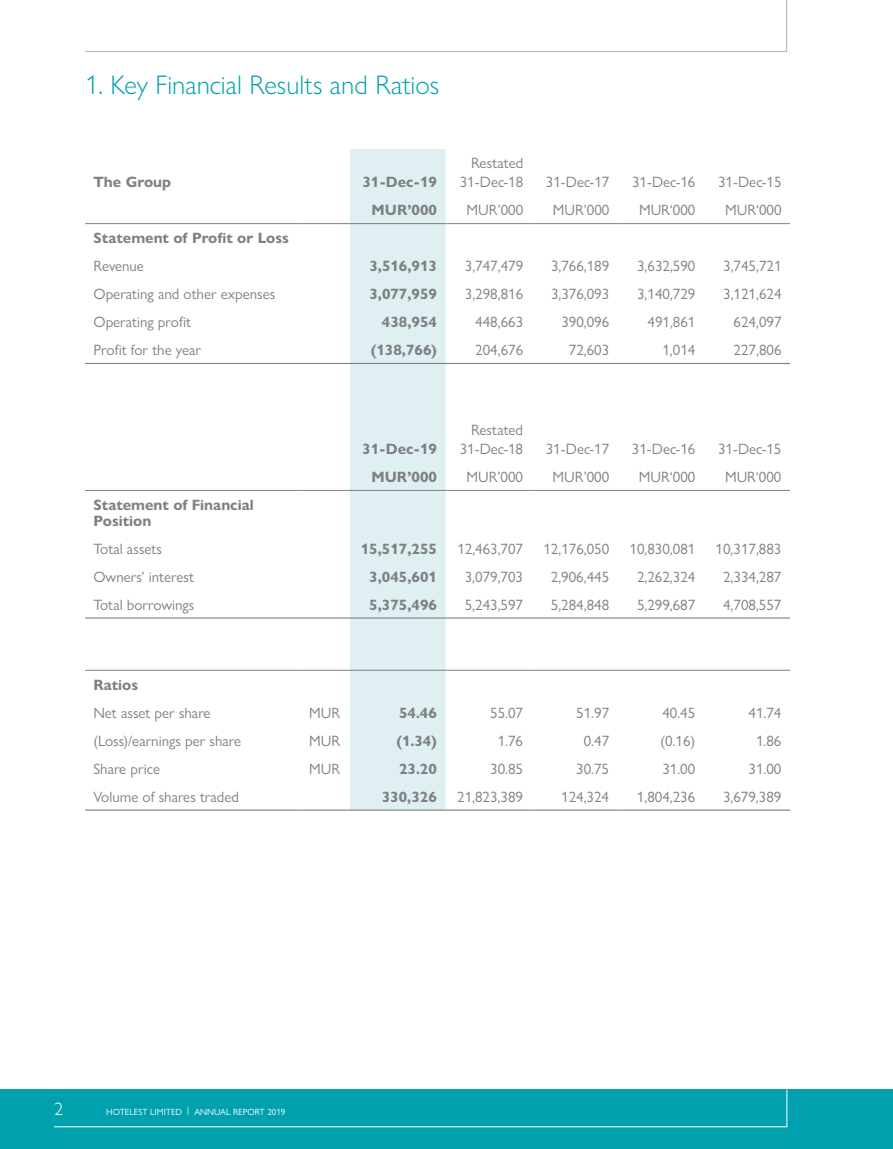
<style>
.page{position:relative;width:893px;height:1149px;background:#fff}
.page>*{position:absolute;margin:0;border:0;box-sizing:border-box;transform-origin:0 0}
.t1{font:300 27px "Gill Sans Nova";color:#00a0af}
.t2{font:300 18px "Gill Sans Nova";color:#fff}
.t3{font:15px/18.8px "Gill Sans Nova";color:#7e8083;text-align:right}
.t4{font:700 15px/15.8px "Gill Sans Nova";color:#7e8083}
.t5{font:9px "Gill Sans Nova";color:#fff}
</style>
<div class="page">
<div style="left:0;top:1089px;width:893px;height:59px;background:#00a0af"></div>
<hr style="left:54px;top:1125px;width:733px;height:1px;background:#fff">
<hr style="left:786px;top:1089px;width:1px;height:37px;background:#fff">
<hr style="left:85px;top:51px;width:702px;height:1px;background:#aeb0b3">
<hr style="left:786px;top:0;width:1px;height:52px;background:#aeb0b3">
<div style="left:350px;top:149px;width:96px;height:660px;background:#e0f0f2"></div>
<hr style="left:85px;top:223px;width:215px;height:1px;background:#7e8083">
<hr style="left:300px;top:223px;width:50px;height:1px;background:#7e8083">
<hr style="left:350px;top:223px;width:96px;height:1px;background:#7e8083">
<hr style="left:446px;top:223px;width:86px;height:1px;background:#7e8083">
<hr style="left:532px;top:223px;width:86px;height:1px;background:#7e8083">
<hr style="left:618px;top:223px;width:86px;height:1px;background:#7e8083">
<hr style="left:704px;top:223px;width:86px;height:1px;background:#7e8083">
<hr style="left:85px;top:363px;width:215px;height:1px;background:#7e8083">
<hr style="left:300px;top:363px;width:50px;height:1px;background:#7e8083">
<hr style="left:350px;top:363px;width:96px;height:1px;background:#7e8083">
<hr style="left:446px;top:363px;width:86px;height:1px;background:#7e8083">
<hr style="left:532px;top:363px;width:86px;height:1px;background:#7e8083">
<hr style="left:618px;top:363px;width:86px;height:1px;background:#7e8083">
<hr style="left:704px;top:363px;width:86px;height:1px;background:#7e8083">
<hr style="left:85px;top:490px;width:215px;height:1px;background:#7e8083">
<hr style="left:300px;top:490px;width:50px;height:1px;background:#7e8083">
<hr style="left:350px;top:490px;width:96px;height:1px;background:#7e8083">
<hr style="left:446px;top:490px;width:86px;height:1px;background:#7e8083">
<hr style="left:532px;top:490px;width:86px;height:1px;background:#7e8083">
<hr style="left:618px;top:490px;width:86px;height:1px;background:#7e8083">
<hr style="left:704px;top:490px;width:86px;height:1px;background:#7e8083">
<hr style="left:85px;top:617px;width:215px;height:1px;background:#7e8083">
<hr style="left:300px;top:617px;width:50px;height:1px;background:#7e8083">
<hr style="left:350px;top:617px;width:96px;height:1px;background:#7e8083">
<hr style="left:446px;top:617px;width:86px;height:1px;background:#7e8083">
<hr style="left:532px;top:617px;width:86px;height:1px;background:#7e8083">
<hr style="left:618px;top:617px;width:86px;height:1px;background:#7e8083">
<hr style="left:704px;top:617px;width:86px;height:1px;background:#7e8083">
<hr style="left:85px;top:669px;width:215px;height:1px;background:#7e8083">
<hr style="left:300px;top:669px;width:50px;height:1px;background:#7e8083">
<hr style="left:350px;top:669px;width:96px;height:1px;background:#7e8083">
<hr style="left:446px;top:669px;width:86px;height:1px;background:#7e8083">
<hr style="left:532px;top:669px;width:86px;height:1px;background:#7e8083">
<hr style="left:618px;top:669px;width:86px;height:1px;background:#7e8083">
<hr style="left:704px;top:669px;width:86px;height:1px;background:#7e8083">
<hr style="left:85px;top:809px;width:215px;height:1px;background:#7e8083">
<hr style="left:300px;top:809px;width:50px;height:1px;background:#7e8083">
<hr style="left:350px;top:809px;width:96px;height:1px;background:#7e8083">
<hr style="left:446px;top:809px;width:86px;height:1px;background:#7e8083">
<hr style="left:532px;top:809px;width:86px;height:1px;background:#7e8083">
<hr style="left:618px;top:809px;width:86px;height:1px;background:#7e8083">
<hr style="left:704px;top:809px;width:86px;height:1px;background:#7e8083">
<h1 class="t1" style="left:85px;top:69px;width:356px">1. Key Financial Results and Ratios</h1>
<p class="t4" style="left:94px;top:174px;width:79px">The Group</p>
<p class="t4" style="left:362px;top:174px;width:76px">31-Dec-19</p>
<p class="t3" style="left:460px;top:154px;width:65px">Restated<br>31-Dec-18</p>
<p class="t3" style="left:546px;top:172px;width:65px">31-Dec-17</p>
<p class="t3" style="left:632px;top:172px;width:65px">31-Dec-16</p>
<p class="t3" style="left:718px;top:172px;width:65px">31-Dec-15</p>
<p class="t4" style="left:372px;top:202px;width:67px">MUR’000</p>
<p class="t3" style="left:467px;top:200px;width:58px">MUR’000</p>
<p class="t3" style="left:553px;top:200px;width:58px">MUR’000</p>
<p class="t3" style="left:639px;top:200px;width:58px">MUR‘000</p>
<p class="t3" style="left:725px;top:200px;width:58px">MUR‘000</p>
<p class="t4" style="left:94px;top:230px;width:197px">Statement of Profit or Loss</p>
<p class="t3" style="left:94px;top:256px;width:52px">Revenue</p>
<p class="t4" style="left:369px;top:258px;width:69px">3,516,913</p>
<p class="t3" style="left:465px;top:256px;width:60px">3,747,479</p>
<p class="t3" style="left:551px;top:256px;width:60px">3,766,189</p>
<p class="t3" style="left:637px;top:256px;width:60px">3,632,590</p>
<p class="t3" style="left:723px;top:256px;width:60px">3,745,721</p>
<p class="t3" style="left:93px;top:284px;width:183px">Operating and other expenses</p>
<p class="t4" style="left:369px;top:286px;width:69px">3,077,959</p>
<p class="t3" style="left:465px;top:284px;width:60px">3,298,816</p>
<p class="t3" style="left:551px;top:284px;width:60px">3,376,093</p>
<p class="t3" style="left:637px;top:284px;width:60px">3,140,729</p>
<p class="t3" style="left:723px;top:284px;width:60px">3,121,624</p>
<p class="t3" style="left:93px;top:312px;width:99px">Operating profit</p>
<p class="t4" style="left:382px;top:314px;width:57px">438,954</p>
<p class="t3" style="left:475px;top:312px;width:49px">448,663</p>
<p class="t3" style="left:561px;top:312px;width:49px">390,096</p>
<p class="t3" style="left:647px;top:312px;width:49px">491,861</p>
<p class="t3" style="left:734px;top:312px;width:49px">624,097</p>
<p class="t3" style="left:93px;top:340px;width:109px">Profit for the year</p>
<p class="t4" style="left:371px;top:342px;width:68px">(138,766)</p>
<p class="t3" style="left:475px;top:340px;width:49px">204,676</p>
<p class="t3" style="left:569px;top:340px;width:42px">72,603</p>
<p class="t3" style="left:662px;top:340px;width:34px">1,014</p>
<p class="t3" style="left:734px;top:340px;width:49px">227,806</p>
<p class="t4" style="left:362px;top:441px;width:76px">31-Dec-19</p>
<p class="t3" style="left:460px;top:420px;width:65px">Restated<br>31-Dec-18</p>
<p class="t3" style="left:546px;top:439px;width:65px">31-Dec-17</p>
<p class="t3" style="left:632px;top:439px;width:65px">31-Dec-16</p>
<p class="t3" style="left:718px;top:439px;width:65px">31-Dec-15</p>
<p class="t4" style="left:372px;top:469px;width:67px">MUR’000</p>
<p class="t3" style="left:467px;top:467px;width:58px">MUR’000</p>
<p class="t3" style="left:553px;top:467px;width:58px">MUR’000</p>
<p class="t3" style="left:639px;top:467px;width:58px">MUR‘000</p>
<p class="t3" style="left:725px;top:467px;width:58px">MUR‘000</p>
<p class="t4" style="left:93px;top:496px;width:162px">Statement of Financial<br>Position</p>
<p class="t3" style="left:93px;top:539px;width:70px">Total assets</p>
<p class="t4" style="left:361px;top:540px;width:78px">15,517,255</p>
<p class="t3" style="left:457px;top:539px;width:67px">12,463,707</p>
<p class="t3" style="left:543px;top:539px;width:67px">12,176,050</p>
<p class="t3" style="left:629px;top:539px;width:67px">10,830,081</p>
<p class="t3" style="left:716px;top:539px;width:67px">10,317,883</p>
<p class="t3" style="left:93px;top:566px;width:102px">Owners’ interest</p>
<p class="t4" style="left:369px;top:568px;width:69px">3,045,601</p>
<p class="t3" style="left:465px;top:566px;width:60px">3,079,703</p>
<p class="t3" style="left:551px;top:566px;width:60px">2,906,445</p>
<p class="t3" style="left:637px;top:566px;width:60px">2,262,324</p>
<p class="t3" style="left:723px;top:566px;width:60px">2,334,287</p>
<p class="t3" style="left:93px;top:594px;width:102px">Total borrowings</p>
<p class="t4" style="left:369px;top:596px;width:69px">5,375,496</p>
<p class="t3" style="left:465px;top:594px;width:60px">5,243,597</p>
<p class="t3" style="left:551px;top:594px;width:60px">5,284,848</p>
<p class="t3" style="left:637px;top:594px;width:60px">5,299,687</p>
<p class="t3" style="left:723px;top:594px;width:60px">4,708,557</p>
<p class="t4" style="left:93px;top:676px;width:46px">Ratios</p>
<p class="t3" style="left:93px;top:703px;width:119px">Net asset per share</p>
<p class="t3" style="left:309px;top:703px;width:33px">MUR</p>
<p class="t4" style="left:399px;top:704px;width:39px">54.46</p>
<p class="t3" style="left:490px;top:703px;width:34px">55.07</p>
<p class="t3" style="left:576px;top:703px;width:34px">51.97</p>
<p class="t3" style="left:662px;top:703px;width:34px">40.45</p>
<p class="t3" style="left:748px;top:703px;width:34px">41.74</p>
<p class="t3" style="left:93px;top:730px;width:149px">(Loss)/earnings per share</p>
<p class="t3" style="left:309px;top:730px;width:33px">MUR</p>
<p class="t4" style="left:397px;top:732px;width:42px">(1.34)</p>
<p class="t3" style="left:498px;top:730px;width:27px">1.76</p>
<p class="t3" style="left:584px;top:730px;width:27px">0.47</p>
<p class="t3" style="left:660px;top:730px;width:36px">(0.16)</p>
<p class="t3" style="left:756px;top:730px;width:27px">1.86</p>
<p class="t3" style="left:93px;top:758px;width:68px">Share price</p>
<p class="t3" style="left:309px;top:758px;width:33px">MUR</p>
<p class="t4" style="left:399px;top:760px;width:39px">23.20</p>
<p class="t3" style="left:490px;top:758px;width:34px">30.85</p>
<p class="t3" style="left:576px;top:758px;width:34px">30.75</p>
<p class="t3" style="left:662px;top:758px;width:34px">31.00</p>
<p class="t3" style="left:748px;top:758px;width:34px">31.00</p>
<p class="t3" style="left:93px;top:786px;width:147px">Volume of shares traded</p>
<p class="t4" style="left:382px;top:788px;width:57px">330,326</p>
<p class="t3" style="left:457px;top:786px;width:67px">21,823,389</p>
<p class="t3" style="left:561px;top:786px;width:49px">124,324</p>
<p class="t3" style="left:637px;top:786px;width:60px">1,804,236</p>
<p class="t3" style="left:723px;top:786px;width:60px">3,679,389</p>
<p class="t2" style="left:54px;top:1097px;width:10px">2</p>
<p class="t5" style="left:106px;top:1105px;width:181px">HOTELEST LIMITED | ANNUAL REPORT 2019</p>
</div>
